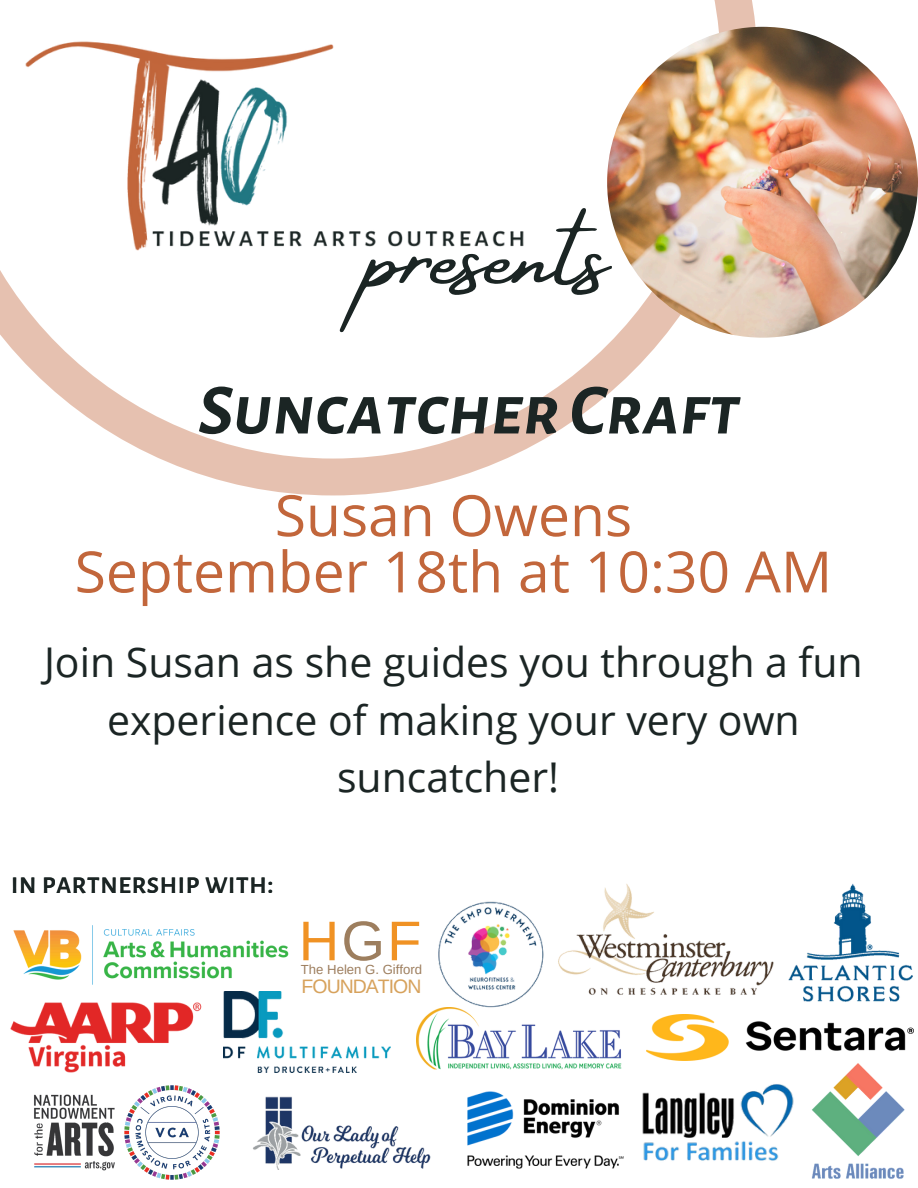
<style>
.page{position:relative;width:918px;height:1188px;background:#fff}
.page>*{position:absolute;margin:0;border:0;box-sizing:border-box;transform-origin:0 0}
.t1{font:108px "Amsterdam Four";color:#1b2524}
.t2{font:italic 700 72px "Alegreya Sans SC";color:#1b2524}
.t3{font:57px/56.2px "Open Sans";color:#c2663b;text-align:center}
.t4{font:55.95px "Arimo";color:#f09224}
.t5{font:40.95px/57.3px "Open Sans";color:#1b2524;text-align:center}
.t6{font:500 30px "Alegreya Sans SC";color:#1b2524}
.t7{font:19.5px "Arimo";letter-spacing:-.05em;color:#d7a25c}
.t8{font:13.2px "Arimo";color:#9d7e5e}
.s1{color:#9d7e5e}
</style>
<div class="page">
<img style="left:34px;top:1094px;width:81px;height:77px">
<img style="left:253px;top:1096px;width:178px;height:74px">
<img style="left:248px;top:1020px;width:143px;height:53px">
<img style="left:812px;top:1063px;width:93px;height:116px">
<img style="left:124px;top:1085px;width:96px;height:95px">
<img style="left:416px;top:1008px;width:205px;height:62px">
<img style="left:438px;top:901px;width:81px;height:107px">
<img style="left:13px;top:925px;width:276px;height:95px">
<img style="left:11px;top:1003px;width:237px;height:70px">
<img style="left:647px;top:1015px;width:266px;height:46px">
<img style="left:519px;top:884px;width:254px;height:129px">
<img style="left:773px;top:883px;width:140px;height:119px">
<svg style="left:0;top:0;width:757px;height:495px"></svg>
<img style="left:11px;top:30px;width:519px;height:230px">
<img style="left:607px;top:27px;width:311px;height:311px;border-radius:50%">
<img style="left:642px;top:1084px;width:152px;height:77px">
<img style="left:467px;top:1091px;width:157px;height:78px">
<p class="t1" style="left:368px;top:195px;width:243px">presents</p>
<p class="t2" style="left:198px;top:376px;width:543px">Suncatcher Craft</p>
<p class="t3" style="left:75px;top:486px;width:759px">Susan Owens<br>September 18th at 10:30 AM</p>
<p class="t5" style="left:44px;top:633px;width:820px">Join Susan as she guides you through a fun experience of making your very own suncatcher!</p>
<p class="t6" style="left:11px;top:869px;width:265px">in partnership with:</p>
<p class="t4" style="left:299px;top:910px;width:124px">H<span class="s1">G</span>F</p>
<p class="t8" style="left:301px;top:962px;width:123px">The Helen G. Gifford</p>
<p class="t7" style="left:302px;top:975px;width:121px">FOUNDATION</p>
</div>
